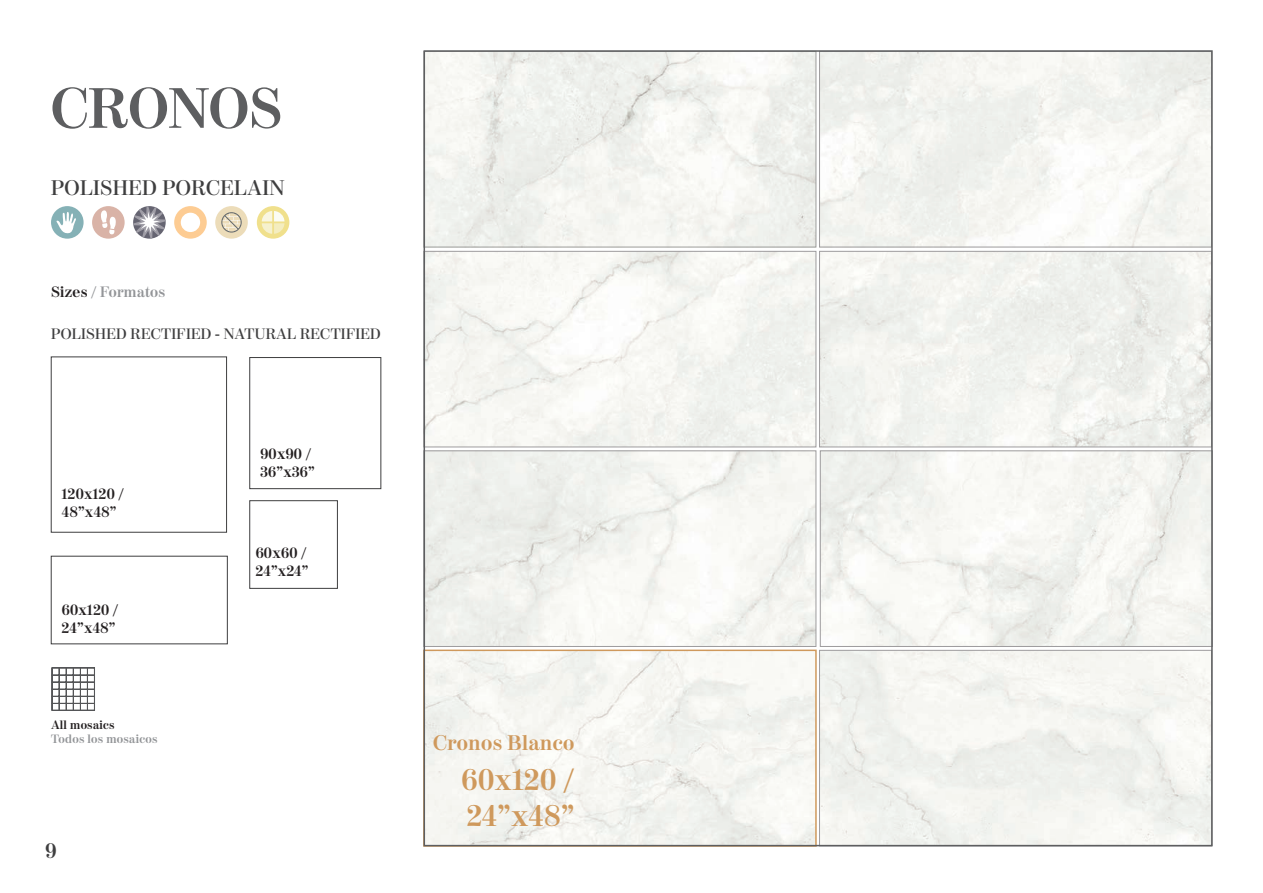
<style>
.page{position:relative;width:1263px;height:893px;background:#fff}
.page>*{position:absolute;margin:0;border:0;box-sizing:border-box;transform-origin:0 0}
.TITULO_COLECCION{font:700 56.55px "Moderno FB";color:#5d5e60}
.Tamaño_foto{font:700 30px/36px "Moderno FB";letter-spacing:.02em;color:#cf995c}
.Material_Colección_2{font:600 21px "Moderno FB";letter-spacing:.02em;color:#3e3e3f}
.Texto_foto{font:700 21px "Moderno FB";letter-spacing:.02em;color:#cf995c}
.t1{font:700 21px "Moderno FB";color:#3e3e3f}
.Tamaño_piezas{font:700 15px/18px "Moderno FB";letter-spacing:.02em;color:#231f20}
.Material_Colección_2-2{font:600 15px "Moderno FB";letter-spacing:.02em;color:#3e3e3f}
.Tamaño_piezas-2{font:700 15px "Moderno FB";letter-spacing:.02em;color:#939598}
.Tamaño_piezas-3{font:700 12px/14.4px "Moderno FB";letter-spacing:.02em;color:#939598}
.s1{color:#231f20}
</style>
<div class="page">
<div style="left:250px;top:500px;width:88px;height:89px;border:1px solid #3e3e3f"></div>
<div style="left:250px;top:357px;width:131px;height:132px;border:1px solid #3e3e3f"></div>
<div style="left:51px;top:357px;width:176px;height:175px;border:1px solid #3e3e3f"></div>
<div style="left:51px;top:556px;width:177px;height:88px;border:1px solid #3e3e3f"></div>
<img style="left:426px;top:53px;width:388px;height:192px">
<img style="left:821px;top:253px;width:389px;height:192px">
<div style="left:819px;top:251px;width:393px;height:196px;border:1px solid #9e9c9e"></div>
<img style="left:426px;top:253px;width:388px;height:192px">
<div style="left:423px;top:251px;width:393px;height:196px;border:1px solid #9e9c9e"></div>
<img style="left:822px;top:452px;width:388px;height:193px">
<div style="left:820px;top:450px;width:393px;height:197px;border:1px solid #9e9c9e"></div>
<img style="left:821px;top:652px;width:389px;height:191px">
<img style="left:426px;top:653px;width:388px;height:190px">
<div style="left:423px;top:650px;width:394px;height:197px;border:2px solid #cf995c"></div>
<img style="left:426px;top:452px;width:388px;height:193px">
<div style="left:423px;top:450px;width:393px;height:197px;border:1px solid #9e9c9e"></div>
<svg style="left:52px;top:667px;width:43px;height:44px"></svg>
<div style="left:51px;top:206px;width:33px;height:33px;background:#85b1b6;border-radius:50%"></div>
<svg style="left:56px;top:212px;width:20px;height:22px"></svg>
<div style="left:257px;top:206px;width:32px;height:33px;background:#f0e08c;border-radius:50%"></div>
<svg style="left:262px;top:211px;width:22px;height:23px"></svg>
<div style="left:92px;top:206px;width:33px;height:33px;background:#d9b3a7;border-radius:50%"></div>
<svg style="left:101px;top:210px;width:15px;height:24px"></svg>
<svg style="left:133px;top:206px;width:33px;height:33px"></svg>
<div style="left:174px;top:206px;width:33px;height:33px;background:#fdcc93;border-radius:50%"></div>
<div style="left:181px;top:213px;width:19px;height:19px;background:#fff;border-radius:50%"></div>
<div style="left:215px;top:206px;width:33px;height:33px;background:#ecdcb9;border-radius:50%"></div>
<svg style="left:221px;top:212px;width:21px;height:21px"></svg>
<p class="TITULO_COLECCION" style="left:51px;top:77px;width:232px">CRONOS</p>
<p class="Material_Colección_2" style="left:51px;top:176px;width:235px">POLISHED PORCELAIN</p>
<p class="Tamaño_piezas-2" style="left:51px;top:284px;width:116px"><span class="s1">Sizes</span> / Formatos</p>
<p class="Material_Colección_2-2" style="left:51px;top:326px;width:331px">POLISHED RECTIFIED - NATURAL RECTIFIED</p>
<p class="Tamaño_piezas" style="left:62px;top:486px;width:63px">120x120 /<br>48”x48”</p>
<p class="Tamaño_piezas" style="left:62px;top:601px;width:58px">60x120 /<br>24”x48”</p>
<p class="Tamaño_piezas-3" style="left:51px;top:718px;width:108px"><span class="s1">All mosaics<br></span>Todos los mosaicos</p>
<p class="t1" style="left:45px;top:839px;width:13px">9</p>
<p class="Tamaño_piezas" style="left:260px;top:445px;width:56px">90x90 /<br>36”x36”</p>
<p class="Tamaño_piezas" style="left:256px;top:544px;width:54px">60x60 /<br>24”x24”</p>
<p class="Texto_foto" style="left:433px;top:731px;width:143px">Cronos Blanco</p>
<p class="Tamaño_foto" style="left:462px;top:763px;width:114px">60x120 /<br>24”x48”</p>
</div>
